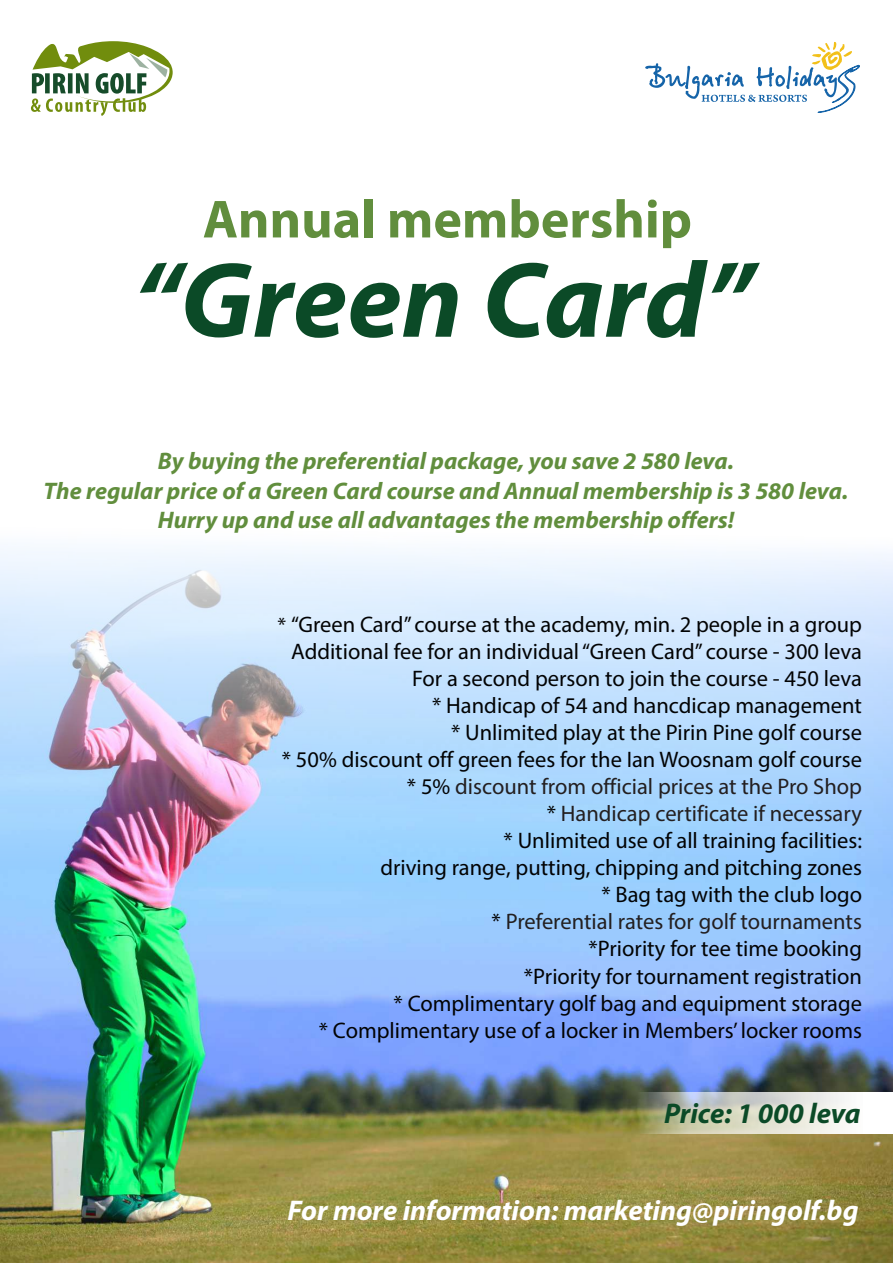
<style>
.page{position:relative;width:893px;height:1263px;background:#fff}
.page>*{position:absolute;margin:0;border:0;box-sizing:border-box;transform-origin:0 0}
.t1{font:italic 700 108px "Myriad Pro";color:#0b4a27}
.t2{font:700 54px "Myriad Pro";color:#618e3d}
.t3{font:italic 700 28.5px "Myriad Pro";color:#fff}
.t4{font:italic 700 28.5px "Myriad Pro";color:#0b4a27}
.t5{font:italic 700 24px/29.7px "Myriad Pro";color:#618e3d;text-align:center}
.t6{font:22.5px/27px "Myriad Pro";color:#020304;text-align:right}
.s1{font-size:21px}
.s2{color:#231f20}
</style>
<div class="page">
<img style="left:0;top:548px;width:893px;height:715px">
<svg style="left:31px;top:41px;width:142px;height:75px"></svg>
<svg style="left:645px;top:41px;width:215px;height:72px"></svg>
<svg style="left:605px;top:1093px;width:288px;height:41px"></svg>
<h2 class="t2" style="left:203px;top:197px;width:491px">Annual membership</h2>
<h1 class="t1" style="left:133px;top:256px;width:622px">“Green Card”</h1>
<p class="t5" style="left:44px;top:448px;width:806px">By buying the preferential package, you save 2 580 leva.<br>The regular price of a Green Card course and Annual membership is 3 580 leva.<br>Hurry up and use all advantages the membership offers!</p>
<p class="t6" style="left:277px;top:613px;width:586px"><span class="s1">*</span> “Green Card” course at the academy, min. 2 people in a group Additional fee for an individual “Green Card” course - 300 leva For a second person to join the course - 450 leva<br>* Handicap of 54 and hancdicap management<br>* Unlimited play at the Pirin Pine golf course<br>* 50% discount off green fees for the Ian Woosnam golf course * 5% <span class="s2">discount from official prices at the Pro Shop<br></span>* <span class="s2">Handicap certificate if necessary<br></span>* Unlimited use of all training facilities:<br>driving range, putting, chipping and pitching zones<br>* Bag tag with the club logo<br>* <span class="s2">Preferential rates for golf tournaments<br></span>*Priority for tee time booking<br>*Priority for tournament registration<br>* Complimentary golf bag and equipment storage<br>* Complimentary use of a locker in Members’ locker rooms</p>
<p class="t4" style="left:664px;top:1102px;width:198px">Price: 1 000 leva</p>
<p class="t3" style="left:287px;top:1198px;width:573px">For more information: marketing@piringolf.bg</p>
</div>
